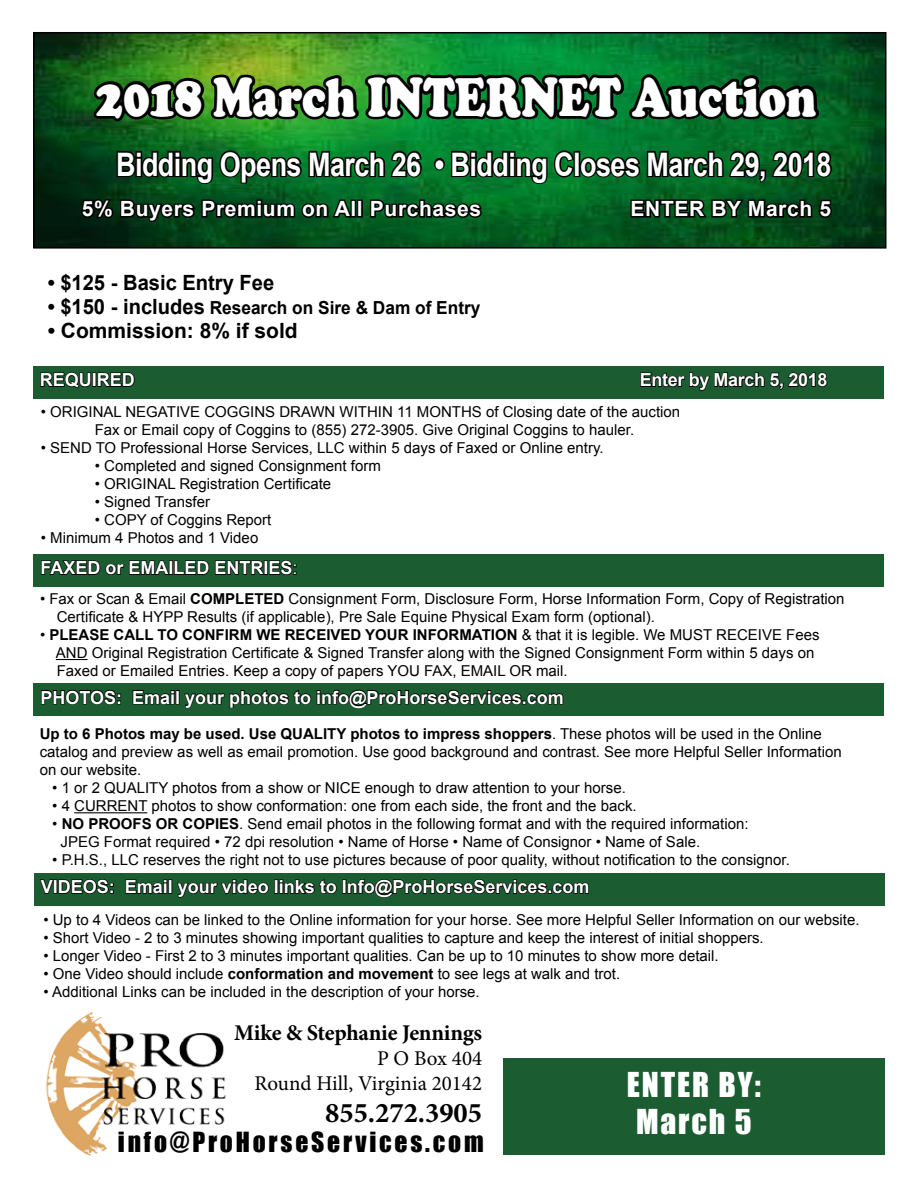
<style>
.page{position:relative;width:918px;height:1188px;background:#fff}
.page>*{position:absolute;margin:0;border:0;box-sizing:border-box;transform-origin:0 0}
.t1{font:900 56.25px "Cooper";color:#fff;scale:.8 1}
.t2{font:700 32.4px "Arial";letter-spacing:-.02em;color:#fff;scale:.83 1}
.t3{font:31.5px/37.8px "Impact";letter-spacing:.06em;color:#fff}
.t4{font:700 28.5px "Minion Pro";color:#000}
.t5{font:25.5px "Impact";letter-spacing:.11em;color:#000}
.t6{font:700 22.5px "Minion Pro";letter-spacing:-.01em;color:#000}
.t7{font:700 21px "Arial";letter-spacing:.03em;color:#fff}
.t8{font:21px/25.2px "Minion Pro";color:#000;text-align:right}
.t9{font:700 21px "Arial";color:#000}
.t10{font:700 21px "Arial";color:#000;scale:.96 1}
.t11{font:700 18px "Arial";color:#fff}
.t12{font:700 18px "Arial";color:#000;scale:.96 1}
.t13{font:700 18px "Arial";letter-spacing:-.02em;color:#fff}
.t14{font:15px/18px "Arial";color:#000}
.s1{font-size:21px}
.s2{font-weight:400}
.s3{font-weight:700}
</style>
<div class="page">
<div style="left:33px;top:366px;width:851px;height:33px;background:#1b5d31"></div>
<div style="left:34px;top:554px;width:850px;height:33px;background:#1b5d31"></div>
<svg style="left:41px;top:560px;width:256px;height:15px"></svg>
<div style="left:34px;top:684px;width:850px;height:32px;background:#1b5d31"></div>
<svg style="left:41px;top:689px;width:80px;height:16px"></svg>
<svg style="left:132px;top:690px;width:43px;height:15px"></svg>
<div style="left:171px;top:694px;width:4px;height:10px;border:2px solid #000"></div>
<div style="left:176px;top:690px;width:4px;height:14px;border:2px solid #000"></div>
<svg style="left:184px;top:689px;width:380px;height:20px"></svg>
<div style="left:34px;top:873px;width:851px;height:33px;background:#1b5d31"></div>
<svg style="left:39px;top:879px;width:75px;height:15px"></svg>
<svg style="left:125px;top:879px;width:42px;height:15px"></svg>
<div style="left:163px;top:883px;width:4px;height:11px;border:2px solid #000"></div>
<div style="left:168px;top:879px;width:4px;height:15px;border:2px solid #000"></div>
<svg style="left:177px;top:879px;width:92px;height:19px"></svg>
<div style="left:274px;top:879px;width:4px;height:15px;border:2px solid #000"></div>
<svg style="left:279px;top:879px;width:58px;height:15px"></svg>
<div style="left:342px;top:879px;width:4px;height:15px;border:2px solid #000"></div>
<svg style="left:347px;top:879px;width:242px;height:19px"></svg>
<hr style="left:56px;top:659px;width:32px;height:1px;background:#000">
<hr style="left:74px;top:812px;width:73px;height:1px;background:#000">
<div style="left:503px;top:1058px;width:381px;height:97px;background:#1b5d31"></div>
<img style="left:36px;top:35px;width:847px;height:211px">
<svg style="left:40px;top:32px;width:794px;height:359px"></svg>
<img style="left:46px;top:1011px;width:180px;height:145px">
<h1 class="t1" style="left:96px;top:64px;width:902px">2018 March INTERNET Auction</h1>
<h2 class="t2" style="left:116px;top:143px;width:864px">Bidding Opens March 26 • Bidding Closes March 29, 2018</h2>
<h3 class="t7" style="left:82px;top:195px;width:401px">5% Buyers Premium on All Purchases</h3>
<h3 class="t7" style="left:631px;top:195px;width:202px">ENTER BY March 5</h3>
<h3 class="t10" style="left:48px;top:269px;width:238px">• $125 - Basic Entry Fee</h3>
<p class="t12" style="left:48px;top:296px;width:452px"><span class="s1">• $150 - includes</span> Research on Sire &amp; Dam of Entry</p>
<h3 class="t9" style="left:48px;top:317px;width:252px">• Commission: 8% if sold</h3>
<p class="t11" style="left:40px;top:368px;width:97px">REQUIRED</p>
<p class="t13" style="left:640px;top:368px;width:189px">Enter by March 5, 2018</p>
<p class="t14" style="left:41px;top:403px;width:641px;text-align:center">• ORIGINAL NEGATIVE COGGINS DRAWN WITHIN 11 MONTHS of Closing date of the auction<br>Fax or Email copy of Coggins to (855) 272-3905. Give Original Coggins to hauler.</p>
<p class="t14" style="left:41px;top:439px;width:564px">• SEND TO Professional Horse Services, LLC within 5 days of Faxed or Online entry.</p>
<p class="t14" style="left:95px;top:457px;width:288px">• Completed and signed Consignment form</p>
<p class="t14" style="left:95px;top:475px;width:238px">• ORIGINAL Registration Certificate</p>
<p class="t14" style="left:95px;top:493px;width:117px">• Signed Transfer</p>
<p class="t14" style="left:95px;top:511px;width:178px">• COPY of Coggins Report</p>
<p class="t14" style="left:41px;top:529px;width:219px">• Minimum 4 Photos and 1 Video</p>
<p class="t11" style="left:40px;top:556px;width:259px">FAXED or EMAILED ENTRIES<span class="s2">:</span></p>
<p class="t14" style="left:57px;top:590px;width:789px;text-indent:-17px">• Fax or Scan &amp; Email <span class="s3">COMPLETED</span> Consignment Form, Disclosure Form, Horse Information Form, Copy of Registration<br>Certificate &amp; HYPP Results (if applicable), Pre Sale Equine Physical Exam form (optional).</p>
<p class="t14" style="left:56px;top:626px;width:765px;text-indent:-16px">• <span class="s3">PLEASE CALL TO CONFIRM WE RECEIVED YOUR INFORMATION</span> &amp; that it is legible. We MUST RECEIVE Fees<br>AND Original Registration Certificate &amp; Signed Transfer along with the Signed Consignment Form within 5 days on<br>Faxed or Emailed Entries. Keep a copy of papers YOU FAX, EMAIL OR mail.</p>
<p class="t11" style="left:40px;top:685px;width:525px">PHOTOS: Email your photos to info@ProHorseServices.com</p>
<p class="t14" style="left:40px;top:725px;width:804px"><span class="s3">Up to 6 Photos may be used. Use QUALITY photos to impress shoppers</span>. These photos will be used in the Online catalog and preview as well as email promotion. Use good background and contrast. See more Helpful Seller Information on our website.</p>
<p class="t14" style="left:52px;top:779px;width:575px">• 1 or 2 QUALITY photos from a show or NICE enough to draw attention to your horse.</p>
<p class="t14" style="left:52px;top:797px;width:586px">• 4 CURRENT photos to show conformation: one from each side, the front and the back.</p>
<p class="t14" style="left:61px;top:815px;width:689px;text-indent:-8px">• <span class="s3">NO PROOFS OR COPIES</span>. Send email photos in the following format and with the required information:<br>JPEG Format required • 72 dpi resolution • Name of Horse • Name of Consignor • Name of Sale.</p>
<p class="t14" style="left:52px;top:851px;width:739px">• P.H.S., LLC reserves the right not to use pictures because of poor quality, without notification to the consignor.</p>
<p class="t11" style="left:41px;top:875px;width:550px">VIDEOS: Email your video links to Info@ProHorseServices.com</p>
<p class="t14" style="left:43px;top:911px;width:818px">• Up to 4 Videos can be linked to the Online information for your horse. See more Helpful Seller Information on our website.</p>
<p class="t14" style="left:43px;top:929px;width:722px">• Short Video - 2 to 3 minutes showing important qualities to capture and keep the interest of initial shoppers.</p>
<p class="t14" style="left:43px;top:947px;width:677px">• Longer Video - First 2 to 3 minutes important qualities. Can be up to 10 minutes to show more detail.</p>
<p class="t14" style="left:43px;top:965px;width:578px">• One Video should include <span class="s3">conformation and movement</span> to see legs at walk and trot.</p>
<p class="t14" style="left:43px;top:983px;width:438px">• Additional Links can be included in the description of your horse.</p>
<h3 class="t6" style="left:234px;top:1017px;width:249px">Mike &amp; Stephanie Jennings</h3>
<h3 class="t8" style="left:254px;top:1046px;width:229px">P O Box 404<br>Round Hill, Virginia 20142</h3>
<h3 class="t4" style="left:325px;top:1092px;width:158px">855.272.3905</h3>
<h3 class="t5" style="left:118px;top:1122px;width:367px">info@ProHorseServices.com</h3>
<h3 class="t3" style="left:627px;top:1065px;width:136px">ENTER BY:<br>March 5</h3>
</div>
